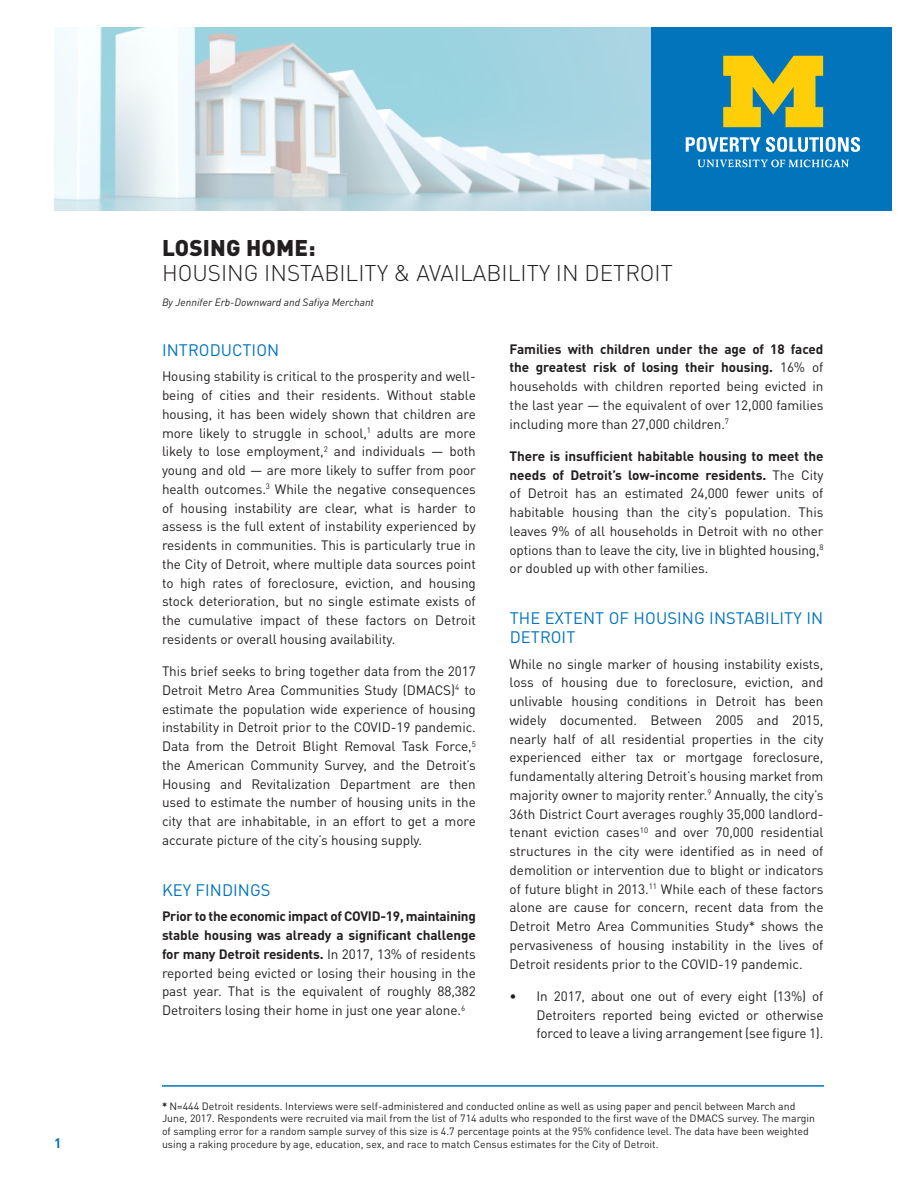
<style>
.page{position:relative;width:918px;height:1188px;background:#fff}
.page>*{position:absolute;margin:0;border:0;box-sizing:border-box;transform-origin:0 0}
.t1{font:300 22.5px/25.5px "DINOT";color:#231f20}
.Body_Text{font:16.5px/18.8px "DINOT";letter-spacing:.005em;color:#0174bc}
.Body_Text-2{font:13.5px/18.8px "DINOT";letter-spacing:-.005em;color:#231f20;text-align:justify}
.t2{font:700 13.5px "DINOT";color:#0174bc}
.t3{font:10.5px/12.6px "DINOT";color:#231f20}
.t4{font:italic 10.5px "DINOT";color:#231f20}
.s1{font-weight:900}
.s2{font-weight:700}
</style>
<div class="page">
<div style="left:651px;top:27px;width:241px;height:184px;background:#0174bc"></div>
<svg style="left:697px;top:159px;width:152px;height:8px"></svg>
<svg style="left:723px;top:56px;width:100px;height:71px"></svg>
<svg style="left:686px;top:137px;width:74px;height:15px"></svg>
<svg style="left:766px;top:137px;width:53px;height:15px"></svg>
<hr style="left:820px;top:137px;width:3px;height:15px;background:#fff">
<svg style="left:826px;top:137px;width:34px;height:15px"></svg>
<img style="left:54px;top:27px;width:597px;height:184px">
<hr style="left:162px;top:1085px;width:662px;height:2px;background:#0174bc">
<p class="t2" style="left:54px;top:1134px;width:9px">1</p>
<p class="t1" style="left:162px;top:235px;width:512px"><span class="s1">LOSING HOME:<br></span>HOUSING INSTABILITY &amp; AVAILABILITY IN DETROIT</p>
<p class="t4" style="left:162px;top:296px;width:213px">By Jennifer Erb-Downward and Safiya Merchant</p>
<p class="Body_Text" style="left:162px;top:340px;width:119px">INTRODUCTION</p>
<p class="Body_Text-2" style="left:162px;top:367px;width:315px">Housing stability is critical to the prosperity and well&shy;being of cities and their residents. Without stable housing, it has been widely shown that children are more likely to struggle in school,<sup>1</sup> adults are more likely to lose employment,<sup>2</sup> and individuals — both young and old — are more likely to suffer from poor health outcomes.<sup>3</sup> While the negative consequences of housing instability are clear, what is harder to assess is the full extent of instability experienced by residents in communities. This is particularly true in the City of Detroit, where multiple data sources point to high rates of foreclosure, eviction, and housing stock deterioration, but no single estimate exists of the cumulative impact of these factors on Detroit residents or overall housing availability.</p>
<p class="Body_Text-2" style="left:162px;top:662px;width:315px">This brief seeks to bring together data from the 2017<br>Detroit Metro Area Communities Study (DMACS)<sup>4</sup> to estimate the population wide experience of housing instability in Detroit prior to the COVID-19 pandemic.<br>Data from the Detroit Blight Removal Task Force,<sup>5 </sup>the American Community Survey, and the Detroit’s Housing and Revitalization Department are then used to estimate the number of housing units in the city that are inhabitable, in an effort to get a more accurate picture of the city’s housing supply.</p>
<p class="Body_Text" style="left:162px;top:880px;width:110px">KEY FINDINGS</p>
<p class="Body_Text-2" style="left:162px;top:907px;width:315px"><span class="s2">Prior to the economic impact of COVID-19, maintaining stable housing was already a significant challenge for many Detroit residents.</span> In 2017, 13% of residents reported being evicted or losing their housing in the past year. That is the equivalent of roughly 88,382<br>Detroiters losing their home in just one year alone.<sup>6</sup></p>
<p class="Body_Text-2" style="left:510px;top:339px;width:315px"><span class="s2">Families with children under the age of 18 faced the greatest risk of losing their housing.</span> 16% of households with children reported being evicted in the last year — the equivalent of over 12,000 families including more than 27,000 children.<sup>7</sup></p>
<p class="Body_Text-2" style="left:510px;top:446px;width:315px"><span class="s2">There is insufficient habitable housing to meet the needs of Detroit’s low-income residents.</span> The City of Detroit has an estimated 24,000 fewer units of habitable housing than the city’s population. This leaves 9% of all households in Detroit with no other options than to leave the city, live in blighted housing,<sup>8 </sup>or doubled up with other families.</p>
<p class="Body_Text" style="left:510px;top:609px;width:315px">THE EXTENT OF HOUSING INSTABILITY IN<br>DETROIT</p>
<p class="Body_Text-2" style="left:510px;top:654px;width:315px">While no single marker of housing instability exists, loss of housing due to foreclosure, eviction, and unlivable housing conditions in Detroit has been widely documented. Between 2005 and 2015, nearly half of all residential properties in the city experienced either tax or mortgage foreclosure, fundamentally altering Detroit’s housing market from majority owner to majority renter.<sup>9</sup> Annually, the city’s 36th District Court averages roughly 35,000 landlord&shy;tenant eviction cases<sup>10</sup> and over 70,000 residential structures in the city were identified as in need of demolition or intervention due to blight or indicators of future blight in 2013.<sup>11</sup> While each of these factors alone are cause for concern, recent data from the Detroit Metro Area Communities Study* shows the pervasiveness of housing instability in the lives of Detroit residents prior to the COVID-19 pandemic.</p>
<p class="Body_Text-2" style="left:537px;top:986px;width:288px;text-indent:-27px">• In 2017, about one out of every eight (13%) of Detroiters reported being evicted or otherwise forced to leave a living arrangement (see figure 1).</p>
<p class="t3" style="left:162px;top:1099px;width:655px"><span class="s2">*</span> N=444 Detroit residents. Interviews were self-administered and conducted online as well as using paper and pencil between March and June, 2017. Respondents were recruited via mail from the list of 714 adults who responded to the first wave of the DMACS survey. The margin of sampling error for a random sample survey of this size is 4.7 percentage points at the 95% confidence level. The data have been weighted using a raking procedure by age, education, sex, and race to match Census estimates for the City of Detroit.</p>
</div>
